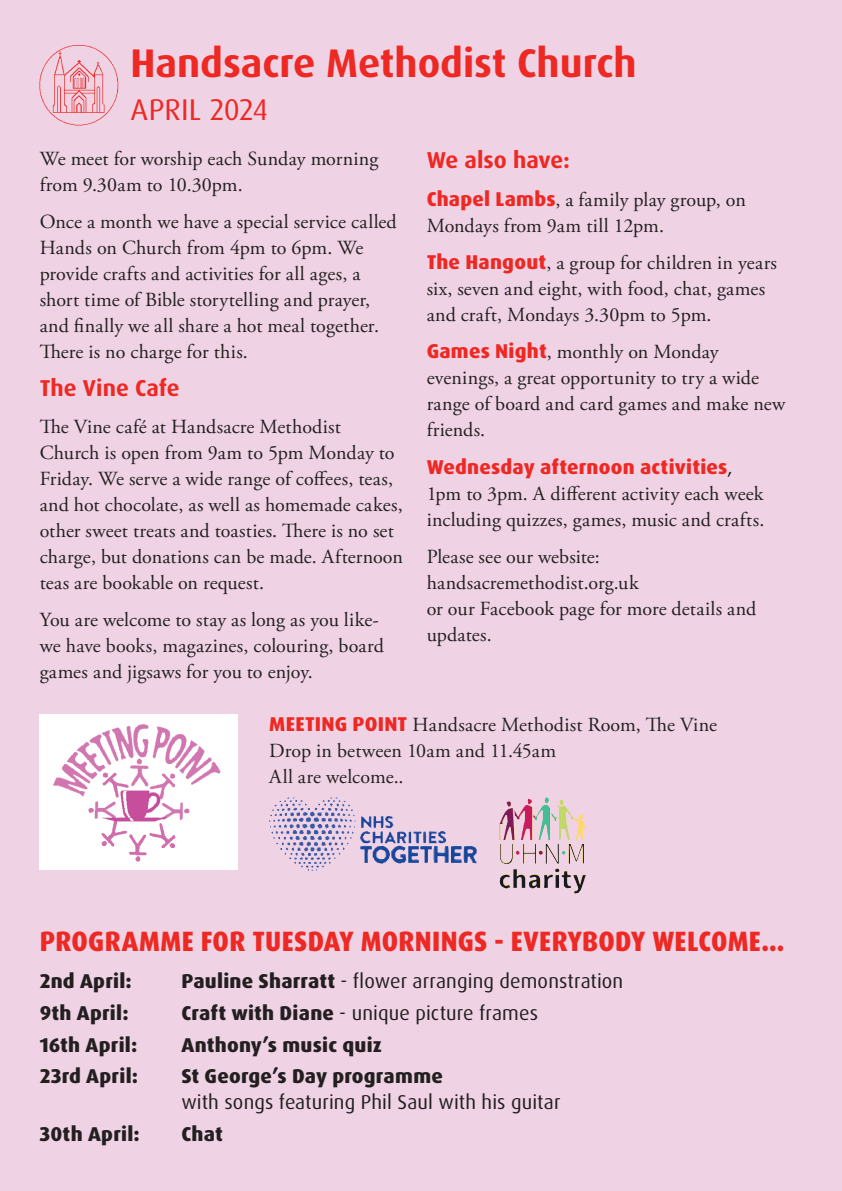
<style>
.page{position:relative;width:842px;height:1191px;background:#efd3e5}
.page>*{position:absolute;margin:0;border:0;box-sizing:border-box;transform-origin:0 0}
.t1{font:700 40px "Dax OT";color:#ee2823}
.t2{font:30px "Dax OT";letter-spacing:.005em;color:#ee2823}
.t3{font:800 28px "Dax OT";letter-spacing:.015em;color:#ee2823;scale:.92 1}
.t4{font:700 23px "Dax OT";color:#ee2823}
.t5{font:20px/26px "Adobe Garamond Pro";letter-spacing:.005em;color:#231f20}
.t6{font:20px "Dax OT";letter-spacing:.005em;color:#231f20}
.t7{font:800 20px/31.6px "Dax OT";letter-spacing:.01em;color:#231f20}
.t8{font:800 20px "Dax OT";letter-spacing:.01em;color:#ee2823}
.s1{font-family:"Dax OT";font-weight:800;color:#ee2823}
.s2{font-weight:400;color:#231f20}
.s3{font-weight:800}
</style>
<div class="page">
<img style="left:39px;top:45px;width:80px;height:81px">
<div style="left:40px;top:714px;width:198px;height:156px;background:#fff"></div>
<img style="left:53px;top:724px;width:168px;height:137px">
<img style="left:275px;top:797px;width:75px;height:14px">
<img style="left:507px;top:797px;width:79px;height:43px">
<img style="left:500px;top:843px;width:84px;height:21px">
<h1 class="t1" style="left:130px;top:37px;width:508px">Handsacre Methodist Church</h1>
<h2 class="t2" style="left:131px;top:91px;width:139px">APRIL 2024</h2>
<p class="t5" style="left:40px;top:146px;width:340px">We meet for worship each Sunday morning from 9.30am to 10.30pm.</p>
<p class="t5" style="left:40px;top:209px;width:359px">Once a month we have a special service called Hands on Church from 4pm to 6pm. We provide crafts and activities for all ages, a short time of Bible storytelling and prayer, and finally we all share a hot meal together.<br>There is no charge for this.</p>
<p class="t4" style="left:40px;top:373px;width:141px">The Vine Cafe</p>
<p class="t5" style="left:40px;top:414px;width:365px">The Vine café at Handsacre Methodist Church is open from 9am to 5pm Monday to Friday. We serve a wide range of coffees, teas, and hot chocolate, as well as homemade cakes, other sweet treats and toasties. There is no set charge, but donations can be made. Afternoon teas are bookable on request.</p>
<p class="t5" style="left:40px;top:607px;width:346px">You are welcome to stay as long as you like&shy;we have books, magazines, colouring, board games and jigsaws for you to enjoy.</p>
<p class="t4" style="left:427px;top:146px;width:145px">We also have:</p>
<p class="t5" style="left:427px;top:187px;width:321px"><span class="s1">Chapel Lambs</span>, a family play group, on<br>Mondays from 9am till 12pm.</p>
<p class="t5" style="left:427px;top:250px;width:352px"><span class="s1">The Hangout</span>, a group for children in years six, seven and eight, with food, chat, games and craft, Mondays 3.30pm to 5pm.</p>
<p class="t5" style="left:427px;top:340px;width:360px"><span class="s1">Games Night</span>, monthly on Monday evenings, a great opportunity to try a wide range of board and card games and make new friends.</p>
<p class="t8" style="left:427px;top:454px;width:307px">Wednesday afternoon activities<span class="s2">,</span></p>
<p class="t5" style="left:427px;top:481px;width:339px">1pm to 3pm. A different activity each week including quizzes, games, music and crafts.</p>
<p class="t5" style="left:427px;top:544px;width:331px">Please see our website: handsacremethodist.org.uk<br>or our Facebook page for more details and updates.</p>
<p class="t5" style="left:269px;top:712px;width:449px"><span class="s1">MEETING POI NT</span> Handsacre Methodist Room, The Vine<br>Drop in between 10am and 11.45am<br>All are welcome..</p>
<h3 class="t3" style="left:40px;top:923px;width:811px">Programme for Tuesday mornings - Everybody welcome…</h3>
<p class="t7" style="left:40px;top:965px;width:93px">2nd April:</p>
<p class="t6" style="left:181px;top:968px;width:443px"><span class="s3">Pauline Sharratt</span> - flower arranging demonstration</p>
<p class="t7" style="left:40px;top:997px;width:90px">9th April:</p>
<p class="t6" style="left:181px;top:1000px;width:358px"><span class="s3">Craft with Diane</span> - unique picture frames</p>
<p class="t7" style="left:40px;top:1029px;width:130px">16th April: A</p>
<p class="t7" style="left:40px;top:1029px;width:405px;text-indent:155px">nthony’s music quiz<br>23rd April: St George’s Day programme</p>
<p class="t6" style="left:181px;top:1089px;width:381px">with songs featuring Phil Saul with his guitar</p>
<p class="t7" style="left:40px;top:1118px;width:102px">30th April:</p>
<p class="t7" style="left:181px;top:1118px;width:43px">Chat</p>
</div>
